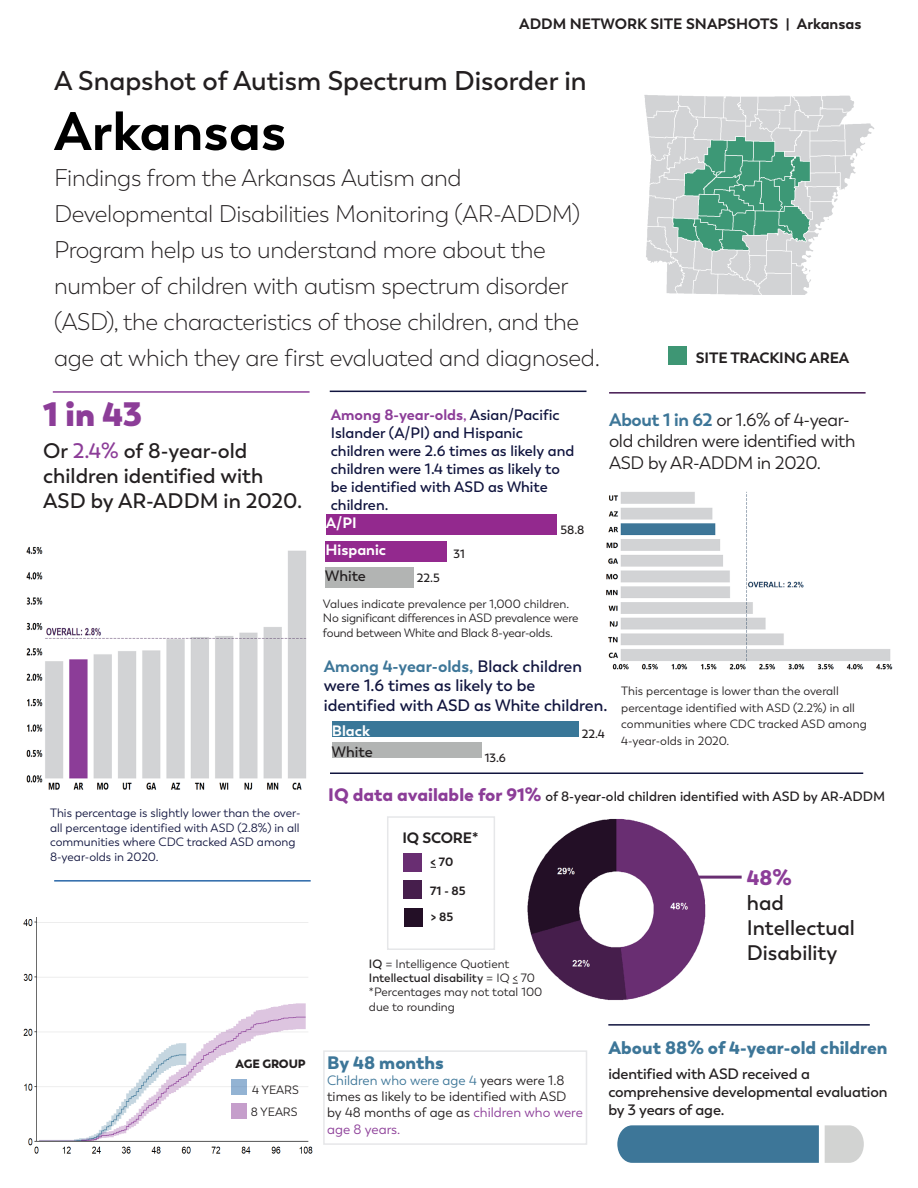
<style>
.page{position:relative;width:918px;height:1188px;background:#fff}
.page>*{position:absolute;margin:0;border:0;box-sizing:border-box;transform-origin:0 0}
.t1{font:700 54px "Trenda";color:#000}
.t2{font:800 33.75px "Trenda";color:#8c3d98}
.t3{font:600 27px "Trenda";color:#231f20}
.t4{font:300 24px/36px "Trenda";letter-spacing:-.015em;color:#231f20}
.t5{font:600 21px/25.2px "Trenda";color:#231f20}
.t6{font:900 21px "Trenda";color:#8c3d98}
.t7{font:18px "Trenda";letter-spacing:-.02em;color:#231f20}
.t8{font:900 18px "Trenda";color:#3d7698}
.t9{font:600 16.5px/19.8px "Trenda";color:#10143e}
.t10{font:600 15px "Trenda";color:#10143e}
.t11{font:600 15px/18px "Trenda";letter-spacing:-.01em;color:#231f20}
.t12{font:700 15px "Trenda";color:#231f20}
.t13{font:700 15px "Trenda";color:#8c3d98}
.t14{font:700 15px "Trenda";color:#fff}
.t15{font:13.5px/16.2px "Trenda";color:#231f20}
.t16{font:600 13.5px "Trenda";color:#231f20}
.t17{font:12px/16.5px "Trenda";color:#231f20}
.t18{font:12px/14.4px "Trenda";color:#10143e}
.t19{font:12px/14.4px "Trenda";letter-spacing:-.02em;color:#231f20}
.t20{font:600 12px "Trenda";color:#231f20}
.t21{font:700 12px/25.3px "Trenda";color:#231f20}
.t22{font:900 12px "Trenda";letter-spacing:-.01em;color:#231f20}
.s1{color:#8c3d98}
.s2{font-weight:600}
.s3{font-weight:600;color:#10143e}
.s4{font-weight:700;color:#3d7698}
.s5{font-weight:900;font-size:18px;color:#8c3d98}
.s6{color:#3d7698}
</style>
<div class="page">
<img style="left:515px;top:818px;width:214px;height:183px">
<hr style="left:692px;top:876px;width:50px;height:3px;background:#692e72">
<div style="left:325px;top:567px;width:88px;height:21px;background:#b2b4b3"></div>
<div style="left:332px;top:742px;width:149px;height:16px;background:#b2b4b3"></div>
<div style="left:323px;top:1050px;width:264px;height:95px;border:2px solid #e6e7e9"></div>
<hr style="left:608px;top:1024px;width:262px;height:2px;background:#10143e">
<div style="left:404px;top:908px;width:18px;height:18px;background:#230f26"></div>
<div style="left:403px;top:880px;width:19px;height:19px;background:#461e4c"></div>
<div style="left:404px;top:853px;width:18px;height:18px;background:#692e72"></div>
<div style="left:387px;top:816px;width:108px;height:134px;border:2px solid #e6e7e9"></div>
<hr style="left:609px;top:392px;width:257px;height:2px;background:#441851">
<hr style="left:330px;top:772px;width:533px;height:2px;background:#10143e">
<hr style="left:330px;top:391px;width:256px;height:1px;background:#10143e">
<hr style="left:54px;top:880px;width:257px;height:2px;background:#2867a8">
<hr style="left:53px;top:391px;width:257px;height:2px;background:#8c3d98">
<div style="left:668px;top:347px;width:19px;height:18px;background:#3e9674"></div>
<img style="left:644px;top:95px;width:231px;height:200px">
<img style="left:26px;top:546px;width:281px;height:244px">
<div style="left:326px;top:514px;width:230px;height:21px;background:#93298e"></div>
<div style="left:326px;top:541px;width:121px;height:21px;background:#93298e"></div>
<div style="left:332px;top:721px;width:246px;height:16px;background:#397798"></div>
<img style="left:606px;top:491px;width:286px;height:179px">
<img style="left:23px;top:917px;width:290px;height:237px">
<div style="left:231px;top:1080px;width:15px;height:15px;background:#93b3d3"></div>
<div style="left:231px;top:1104px;width:15px;height:15px;background:#c59ecb"></div>
<svg style="left:617px;top:1125px;width:202px;height:38px;background:#437a9b"></svg>
<svg style="left:825px;top:1125px;width:39px;height:38px"></svg>
<p class="t12" style="left:519px;top:14px;width:344px">ADDM NETWORK SITE SNAPSHOTS | Arkansas</p>
<p class="t3" style="left:54px;top:64px;width:534px">A Snapshot of Autism Spectrum Disorder in</p>
<p class="t1" style="left:54px;top:98px;width:234px">Arkansas</p>
<p class="t4" style="left:54px;top:160px;width:548px">Findings from the Arkansas Autism and Developmental Disabilities Monitoring (AR-ADDM)<br>Program help us to understand more about the number of children with autism spectrum disorder (ASD), the characteristics of those children, and the age at which they are frst evaluated and diagnosed.</p>
<p class="t12" style="left:696px;top:349px;width:155px">SITE TRACKING AREA</p>
<p class="t2" style="left:43px;top:392px;width:101px">1 in 43</p>
<p class="t5" style="left:43px;top:438px;width:261px">Or <span class="s1">2.4%</span> of 8-year-old children identifed with<br>ASD by AR-ADDM in 2020.</p>
<p class="t18" style="left:50px;top:806px;width:252px">This percentage is slightly lower than the over&shy;all percentage identifed with ASD (2.8%) in all communities where CDC tracked ASD among 8-year-olds in 2020.</p>
<p class="t22" style="left:236px;top:1057px;width:72px">AGE GROUP</p>
<p class="t17" style="left:252px;top:1082px;width:48px">4 YEARS</p>
<p class="t17" style="left:251px;top:1104px;width:48px">8 YEARS</p>
<p class="t13" style="left:331px;top:405px;width:230px">Among 8-year-olds<span class="s2">,</span> <span class="s3">Asian/Pacifc</span></p>
<p class="t7" style="left:609px;top:409px;width:242px"><span class="s4">About 1 in 62</span> or 1.6% of 4-year-</p>
<p class="t10" style="left:331px;top:424px;width:194px">Islander (A/PI) and Hispanic</p>
<p class="t7" style="left:609px;top:431px;width:248px">old children were identifed with</p>
<p class="t10" style="left:331px;top:442px;width:245px">children were 2.6 times as likely and</p>
<p class="t7" style="left:609px;top:452px;width:213px">ASD by AR-ADDM in 2020.</p>
<p class="t10" style="left:331px;top:460px;width:231px">children were 1.4 times as likely to</p>
<p class="t10" style="left:331px;top:478px;width:219px">be identifed with ASD as White</p>
<p class="t10" style="left:331px;top:496px;width:59px">children.</p>
<p class="t14" style="left:326px;top:514px;width:32px">A/PI</p>
<p class="t20" style="left:561px;top:523px;width:25px">58.8</p>
<p class="t14" style="left:326px;top:540px;width:62px">Hispanic</p>
<p class="t20" style="left:453px;top:547px;width:13px">31</p>
<p class="t11" style="left:325px;top:567px;width:42px">White</p>
<p class="t20" style="left:417px;top:571px;width:24px">22.5</p>
<p class="t19" style="left:323px;top:597px;width:257px">Values indicate prevalence per 1,000 children.<br>No signifcant differences in ASD prevalence were found between White and Black 8-year-olds.</p>
<p class="t9" style="left:324px;top:656px;width:285px"><span class="s4">Among 4-year-olds,</span> Black children were 1.6 times as likely to be identifed with ASD as White children.</p>
<p class="t14" style="left:332px;top:721px;width:40px">Black</p>
<p class="t11" style="left:332px;top:743px;width:42px">White</p>
<p class="t20" style="left:485px;top:751px;width:23px">13.6</p>
<p class="t17" style="left:621px;top:683px;width:247px">This percentage is lower than the overall percentage identifed with ASD (2.2%) in all communities where CDC tracked ASD among 4-year-olds in 2020.</p>
<p class="t20" style="left:582px;top:727px;width:24px">22.4</p>
<p class="t16" style="left:328px;top:789px;width:559px"><span class="s5">IQ data available for 91%</span> of 8-year-old children identifed with ASD by AR-ADDM</p>
<p class="t12" style="left:402px;top:829px;width:78px">IQ SCORE*</p>
<p class="t21" style="left:431px;top:849px;width:24px">&lt; 70</p>
<p class="t21" style="left:430px;top:879px;width:37px">71 - 85 &gt; 85</p>
<p class="t17" style="left:369px;top:956px;width:175px;line-height:14.4px"><span class="s2">IQ</span> = Intelligence Quotient<br><span class="s2">Intellectual disability</span> = IQ &lt; 70 *Percentages may not total 100 due to rounding</p>
<p class="t8" style="left:327px;top:1051px;width:118px">By 48 months</p>
<p class="t15" style="left:327px;top:1072px;width:257px"><span class="s6">Children who were age 4</span> years were 1.8 times as likely to be identifed with ASD by 48 months of age as <span class="s1">children who were age 8 years.</span></p>
<p class="t6" style="left:747px;top:864px;width:47px">48%</p>
<p class="t5" style="left:747px;top:890px;width:110px">had<br>Intellectual<br>Disability</p>
<p class="t8" style="left:608px;top:1036px;width:281px">About 88% of 4-year-old children</p>
<p class="t11" style="left:608px;top:1065px;width:281px">identifed with ASD received a comprehensive developmental evaluation by 3 years of age.</p>
</div>
